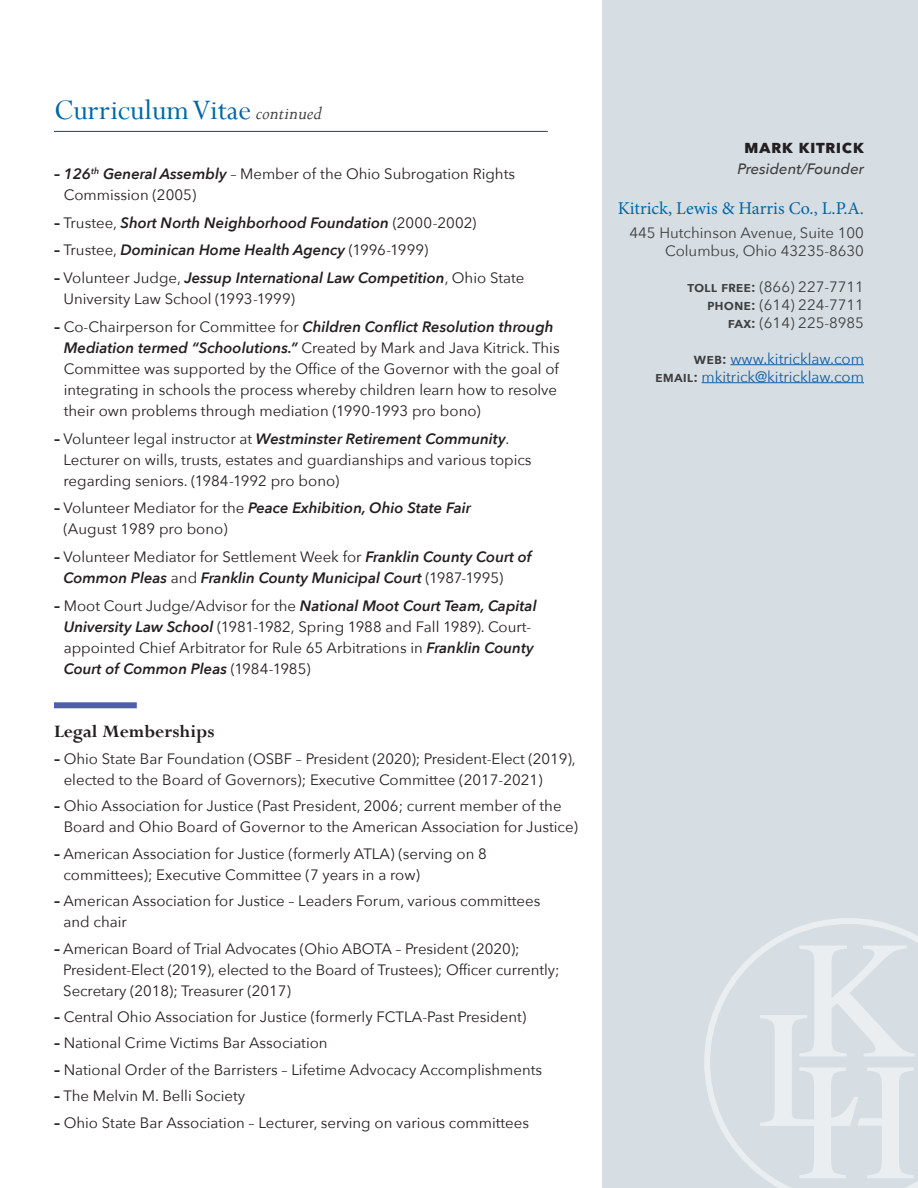
<style>
.page{position:relative;width:918px;height:1188px;background:#fff}
.page>*{position:absolute;margin:0;border:0;box-sizing:border-box;transform-origin:0 0}
.Headline{font:31.5px "Perpetua";color:#0066a6}
.text{font:700 19.5px "Perpetua";color:#231f20}
.t1{font:18px "Minion Pro";color:#0066a6}
.t2{font:700 18px "Avenir Next";letter-spacing:.025em;color:#231f20}
.text-2{font:15px/21px "Avenir Next";color:#231f20}
.text-3{font:italic 600 15px/21px "Avenir Next";color:#231f20}
.t3{font:15px/18px "Avenir Next";color:#3e3e3f;text-align:right}
.t4{font:15px/18px "Avenir Next";color:#175d9e;text-align:right}
.t5{font:italic 500 15px "Avenir Next";color:#3e3e3f}
.s1{font-style:italic;font-size:21px;color:#3e3e3f}
.s2{font-weight:700}
.s3{font-weight:600;font-style:italic}
.s4{font-weight:700;font-style:normal}
.s5{font-weight:400;font-style:normal}
.s6{font-weight:600}
.s7{font-weight:600;color:#3e3e3f}
</style>
<div class="page">
<div style="left:602px;top:0;width:316px;height:1188px;background:#d6dee3"></div>
<hr style="left:730px;top:364px;width:134px;height:1px;background:#175d9e">
<hr style="left:702px;top:382px;width:162px;height:1px;background:#175d9e">
<div style="left:54px;top:702px;width:83px;height:6px;background:#4d5fab"></div>
<hr style="left:54px;top:131px;width:494px;height:1px;background:#333d47">
<svg style="left:704px;top:918px;width:214px;height:270px"></svg>
<svg style="left:760px;top:946px;width:155px;height:232px"></svg>
<p class="Headline" style="left:54px;top:90px;width:269px">Curriculum Vitae <span class="s1">continued</span></p>
<p class="text-2" style="left:64px;top:162px;width:453px;text-indent:-10px"><span class="s2">–</span> <span class="s3">126</span><sup>th</sup> <span class="s3">General Assembly</span> – Member of the Ohio Subrogation Rights<br>Commission (2005)</p>
<p class="text-3" style="left:54px;top:211px;width:424px"><span class="s4">–</span> <span class="s5">Trustee,</span> Short North Neighborhood Foundation <span class="s5">(2000-2002)</span></p>
<p class="text-3" style="left:54px;top:239px;width:376px"><span class="s4">–</span> <span class="s5">Trustee,</span> Dominican Home Health Agency <span class="s5">(1996-1999)</span></p>
<p class="text-2" style="left:63px;top:267px;width:462px;text-indent:-9px"><span class="s2">–</span> Volunteer Judge, <span class="s3">Jessup International Law Competition</span>, Ohio State<br>University Law School (1993-1999)</p>
<p class="text-2" style="left:64px;top:315px;width:497px;text-indent:-10px"><span class="s2">–</span> Co-Chairperson for Committee for <span class="s3">Children Conflict Resolution through Mediation termed “Schoolutions.”</span> Created by Mark and Java Kitrick. This Committee was supported by the Office of the Governor with the goal of integrating in schools the process whereby children learn how to resolve their own problems through mediation (1990-1993 pro bono)</p>
<p class="text-2" style="left:63px;top:427px;width:470px;text-indent:-9px"><span class="s2">–</span> Volunteer legal instructor at <span class="s3">Westminster Retirement Community</span>.<br>Lecturer on wills, trusts, estates and guardianships and various topics regarding seniors. (1984-1992 pro bono)</p>
<p class="text-2" style="left:63px;top:497px;width:409px;text-indent:-9px"><span class="s2">–</span> Volunteer Mediator for the <span class="s3">Peace Exhibition, Ohio State Fair </span>(August 1989 pro bono)</p>
<p class="text-3" style="left:63px;top:546px;width:470px;text-indent:-9px"><span class="s4">–</span> <span class="s5">Volunteer Mediator for Settlement Week for</span> Franklin County Court of<br>Common Pleas <span class="s5">and</span> Franklin County Municipal Court <span class="s5">(1987-1995)</span></p>
<p class="text-2" style="left:64px;top:594px;width:475px;text-indent:-10px"><span class="s2">–</span> Moot Court Judge/Advisor for the <span class="s3">National Moot Court Team, Capital University Law School</span> (1981-1982, Spring 1988 and Fall 1989). Court&shy;appointed Chief Arbitrator for Rule 65 Arbitrations in <span class="s3">Franklin County Court of Common Pleas</span> (1984-1985)</p>
<p class="text" style="left:54px;top:719px;width:162px">Legal Memberships</p>
<p class="text-2" style="left:64px;top:748px;width:513px;text-indent:-10px"><span class="s2">–</span> Ohio State Bar Foundation (OSBF – President (2020); President-Elect (2019), elected to the Board of Governors); Executive Committee (2017-2021)</p>
<p class="text-2" style="left:64px;top:795px;width:516px;text-indent:-10px"><span class="s2">–</span> Ohio Association for Justice (Past President, 2006; current member of the<br>Board and Ohio Board of Governor to the American Association for Justice)</p>
<p class="text-2" style="left:63px;top:842px;width:425px;text-indent:-9px"><span class="s2">–</span> American Association for Justice (formerly ATLA) (serving on 8 committees); Executive Committee (7 years in a row)</p>
<p class="text-2" style="left:63px;top:890px;width:478px;text-indent:-9px"><span class="s2">–</span> American Association for Justice – Leaders Forum, various committees and chair</p>
<p class="text-2" style="left:63px;top:937px;width:498px;text-indent:-9px"><span class="s2">–</span> American Board of Trial Advocates (Ohio ABOTA – President (2020);<br>President-Elect (2019), elected to the Board of Trustees); Officer currently;<br>Secretary (2018); Treasurer (2017)</p>
<p class="text-2" style="left:54px;top:1006px;width:474px"><span class="s2">–</span> Central Ohio Association for Justice (formerly FCTLA-Past President)</p>
<p class="text-2" style="left:54px;top:1032px;width:275px"><span class="s2">–</span> National Crime Victims Bar Association</p>
<p class="text-2" style="left:54px;top:1058px;width:490px"><span class="s2">–</span> National Order of the Barristers – Lifetime Advocacy Accomplishments</p>
<p class="text-2" style="left:54px;top:1085px;width:193px"><span class="s2">–</span> The Melvin M. Belli Society</p>
<p class="text-2" style="left:54px;top:1111px;width:477px"><span class="s2">–</span> Ohio State Bar Association – Lecturer, serving on various committees</p>
<p class="t2" style="left:744px;top:131px;width:121px">mark kitrick</p>
<p class="t5" style="left:738px;top:156px;width:128px">President/Founder</p>
<p class="t1" style="left:618px;top:196px;width:248px">Kitrick, Lewis &amp; Harris Co., L.P.A.</p>
<p class="t3" style="left:630px;top:223px;width:236px">445 Hutchinson Avenue, Suite 100<br>Columbus, Ohio 43235-8630</p>
<p class="t3" style="left:688px;top:277px;width:178px"><span class="s6">toll free:</span> (866) 227-7711 <span class="s6">phone:</span> (614) 224-7711 <span class="s6">fax:</span> (614) 225-8985</p>
<p class="t4" style="left:655px;top:349px;width:210px"><span class="s7">web:</span> www.kitricklaw.com <span class="s7">email:</span> mkitrick@kitricklaw.com</p>
</div>
